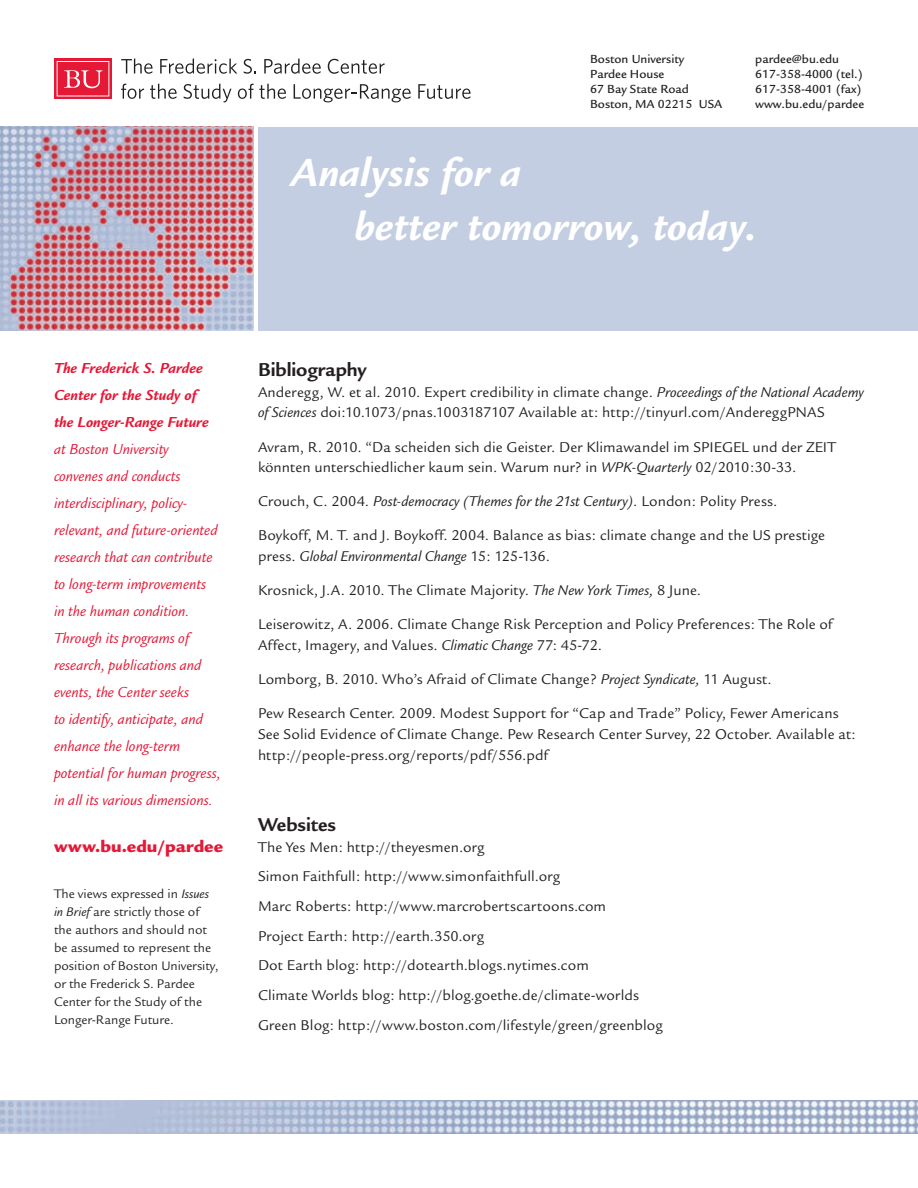
<style>
.page{position:relative;width:918px;height:1188px;background:#fff}
.page>*{position:absolute;margin:0;border:0;box-sizing:border-box;transform-origin:0 0}
.t1{font:italic 700 42.75px/54px "Legacy Sans";color:#fff}
.t2{font:700 20.25px "Legacy Sans";letter-spacing:-.005em;color:#231f20}
.t3{font:900 18px "Legacy Sans";letter-spacing:.005em;color:#e51836}
.t4{font:italic 15.75px/27px "Legacy Sans";color:#e51836}
.t5{font:italic 700 15.75px/27px "Legacy Sans";color:#e51836}
.t6{font:15.3px/20.5px "Legacy Sans";letter-spacing:.005em;color:#231f20}
.t7{font:italic 15.3px "Legacy Sans";color:#231f20}
.t8{font:13.5px/18px "Legacy San ITC";color:#231f20}
.t9{font:500 12.75px/15px "Legacy Sans";color:#231f20}
.s1{font-style:italic}
.s2{font-style:normal}
</style>
<div class="page">
<img style="left:0;top:1101px;width:918px;height:33px">
<div style="left:258px;top:127px;width:660px;height:203px;background:#c4cee2"></div>
<img style="left:0;top:127px;width:254px;height:203px">
<svg style="left:54px;top:59px;width:58px;height:40px"></svg>
<svg style="left:57px;top:61px;width:52px;height:35px;background:#e93f58"></svg>
<svg style="left:121px;top:58px;width:32px;height:16px"></svg>
<svg style="left:160px;top:58px;width:77px;height:16px"></svg>
<svg style="left:244px;top:59px;width:12px;height:15px"></svg>
<svg style="left:264px;top:58px;width:57px;height:16px"></svg>
<svg style="left:328px;top:59px;width:57px;height:15px"></svg>
<svg style="left:121px;top:84px;width:23px;height:15px"></svg>
<svg style="left:150px;top:84px;width:27px;height:15px"></svg>
<svg style="left:184px;top:84px;width:47px;height:18px"></svg>
<svg style="left:238px;top:84px;width:48px;height:15px"></svg>
<svg style="left:294px;top:84px;width:117px;height:18px"></svg>
<svg style="left:418px;top:84px;width:53px;height:15px"></svg>
<p class="t9" style="left:590px;top:52px;width:134px">Boston University<br>Pardee House<br>67 Bay State Road<br>Boston, MA 02215 USA</p>
<p class="t9" style="left:755px;top:52px;width:110px">pardee@bu.edu<br>617-358-4000 (tel.)<br>617-358-4001 (fax) www.bu.edu/pardee</p>
<h1 class="t1" style="left:355px;top:146px;width:404px;text-indent:-64px">Analysis for a<br>better tomorrow, today.</h1>
<p class="t5" style="left:54px;top:355px;width:156px">The Frederick S. Pardee<br>Center for the Study of the Longer-Range Future</p>
<p class="t4" style="left:54px;top:436px;width:168px">at Boston University convenes and conducts interdisciplinary, policy&shy;relevant, and future-oriented research that can contribute to long-term improvements<br>in the human condition.<br>Through its programs of research, publications and events, the Center seeks<br>to identify, anticipate, and enhance the long-term potential for human progress, in all its various dimensions.</p>
<p class="t3" style="left:54px;top:836px;width:171px">www.bu.edu/pardee</p>
<p class="t8" style="left:54px;top:885px;width:166px">The views expressed in <span class="s1">Issues in Brief</span> are strictly those of the authors and should not be assumed to represent the position of Boston University, or the Frederick S. Pardee<br>Center for the Study of the<br>Longer-Range Future.</p>
<h2 class="t2" style="left:258px;top:358px;width:110px">Bibliography</h2>
<p class="t6" style="left:258px;top:382px;width:607px">Anderegg, W. et al. 2010. Expert credibility in climate change. <span class="s1">Proceedings of the National Academy of Sciences</span> doi:10.1073/pnas.1003187107 Available at: http://tinyurl.com/AndereggPNAS</p>
<p class="t6" style="left:258px;top:437px;width:580px">Avram, R. 2010. “Da scheiden sich die Geister. Der Klimawandel im SPIEGEL und der ZEIT könnten unterschiedlicher kaum sein. Warum nur? in <span class="s1">WPK-Quarterly</span> 02/2010:30-33.</p>
<p class="t7" style="left:258px;top:493px;width:521px"><span class="s2">Crouch, C. 2004.</span> Post-democracy (Themes for the 21st Century)<span class="s2">. London: Polity Press.</span></p>
<p class="t6" style="left:258px;top:526px;width:569px">Boykoff, M. T. and J. Boykoff. 2004. Balance as bias: climate change and the US prestige press. <span class="s1">Global Environmental Change</span> 15: 125-136.</p>
<p class="t6" style="left:258px;top:580px;width:445px">Krosnick, J.A. 2010. The Climate Majority. <span class="s1">The New York Times,</span> 8 June.</p>
<p class="t6" style="left:258px;top:614px;width:576px">Leiserowitz, A. 2006. Climate Change Risk Perception and Policy Preferences: The Role of<br>Affect, Imagery, and Values. <span class="s1">Climatic Change</span> 77: 45-72.</p>
<p class="t6" style="left:258px;top:669px;width:515px">Lomborg, B. 2010. Who’s Afraid of Climate Change? <span class="s1">Project Syndicate,</span> 11 August.</p>
<p class="t6" style="left:258px;top:703px;width:599px">Pew Research Center. 2009. Modest Support for “Cap and Trade” Policy, Fewer Americans<br>See Solid Evidence of Climate Change. Pew Research Center Survey, 22 October. Available at: http://people-press.org/reports/pdf/556.pdf</p>
<h2 class="t2" style="left:258px;top:813px;width:80px">Websites</h2>
<p class="t6" style="left:258px;top:832px;width:406px;line-height:29.7px">The Yes Men: http://theyesmen.org<br>Simon Faithfull: http://www.simonfaithfull.org<br>Marc Roberts: http://www.marcrobertscartoons.com<br>Project Earth: http://earth.350.org<br>Dot Earth blog: http://dotearth.blogs.nytimes.com<br>Climate Worlds blog: http://blog.goethe.de/climate-worlds Green Blog: http://www.boston.com/lifestyle/green/greenblog</p>
</div>
